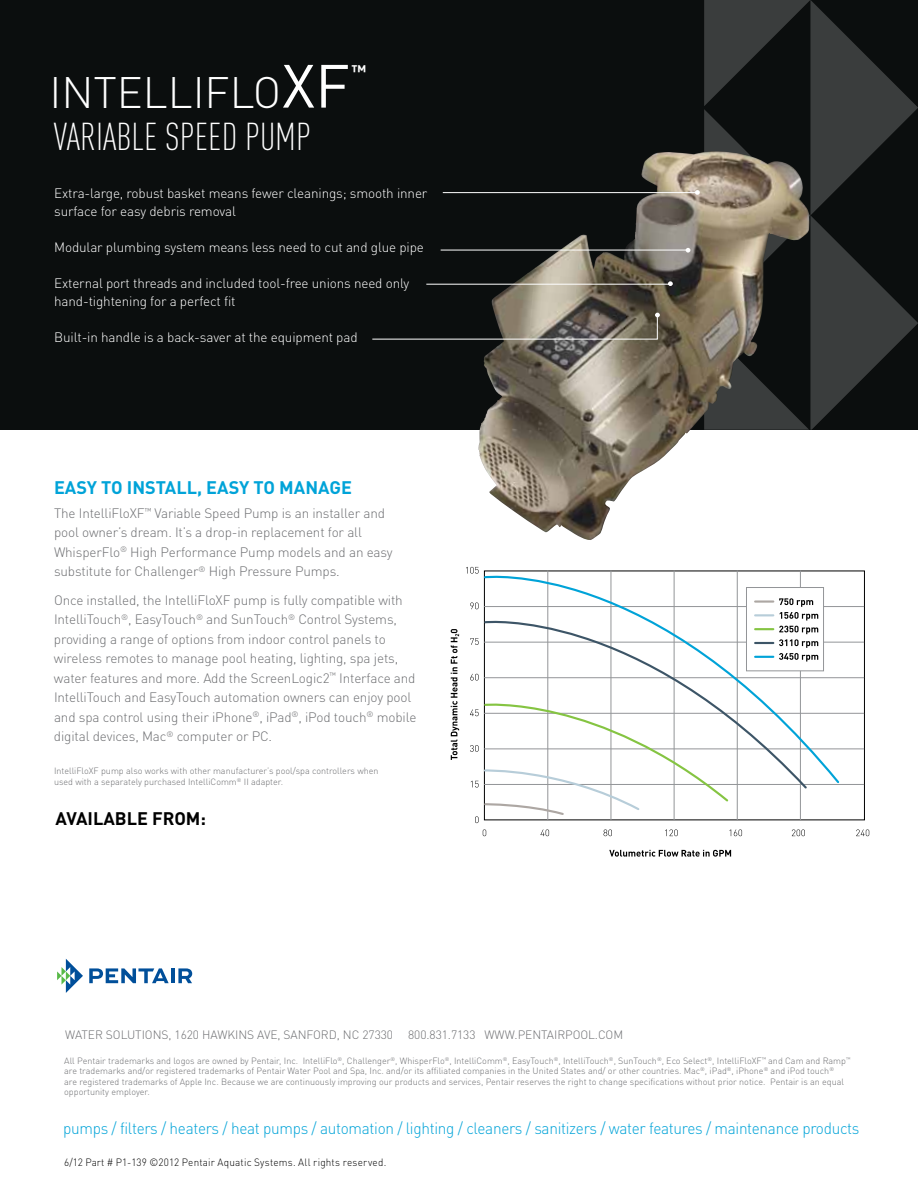
<style>
.page{position:relative;width:918px;height:1188px;background:#fff}
.page>*{position:absolute;margin:0;border:0;box-sizing:border-box;transform-origin:0 0}
.t1{font:300 43.5px "DIN Pro";color:#fff}
.t2{font:300 condensed 38.4px "DIN Pro";color:#fff}
.t3{font:700 18px "DIN Pro";color:#00a3d8}
.t4{font:700 18px "DIN Pro";color:#000}
.t5{font:700 16.65px "DIN Pro";color:#fff}
.t6{font:300 16.2px "DIN Pro";letter-spacing:-.02em;color:#00a3d8;scale:.95 1}
.t7{font:300 13.5px/19.5px "DIN Pro";letter-spacing:-.01em;color:#6d6e71}
.t8{font:300 13.5px/18px "DIN Pro";letter-spacing:-.01em;color:#fff}
.t9{font:300 12px "DIN Pro";letter-spacing:-.005em;color:#6d6e71}
.t10{font:300 10.5px "DIN Pro";letter-spacing:.02em;color:#000;scale:.95 1}
.t11{font:300 9px/10.5px "DIN Pro";color:#6d6e71}
.s1{font-weight:400;font-size:60px}
</style>
<div class="page">
<svg style="left:466px;top:567px;width:13px;height:7px"></svg>
<svg style="left:470px;top:603px;width:9px;height:6px"></svg>
<svg style="left:470px;top:638px;width:9px;height:7px"></svg>
<svg style="left:470px;top:674px;width:9px;height:7px"></svg>
<hr style="left:800px;top:571px;width:1px;height:249px;background:#939598">
<hr style="left:737px;top:571px;width:1px;height:249px;background:#939598">
<hr style="left:484px;top:606px;width:380px;height:1px;background:#939598">
<hr style="left:484px;top:642px;width:380px;height:1px;background:#939598">
<hr style="left:484px;top:677px;width:380px;height:1px;background:#939598">
<hr style="left:484px;top:713px;width:380px;height:1px;background:#939598">
<hr style="left:484px;top:749px;width:380px;height:1px;background:#939598">
<hr style="left:484px;top:784px;width:380px;height:1px;background:#939598">
<svg style="left:483px;top:570px;width:358px;height:214px"></svg>
<svg style="left:483px;top:607px;width:326px;height:184px"></svg>
<svg style="left:470px;top:696px;width:260px;height:127px"></svg>
<div style="left:746px;top:587px;width:78px;height:84px;background:#fff;border:1px solid #939598"></div>
<svg style="left:755px;top:614px;width:18px;height:2px"></svg>
<svg style="left:755px;top:628px;width:18px;height:2px"></svg>
<svg style="left:755px;top:642px;width:18px;height:2px"></svg>
<hr style="left:755px;top:600px;width:18px;height:3px;background:#ada7a3">
<svg style="left:755px;top:656px;width:18px;height:2px"></svg>
<svg style="left:609px;top:850px;width:122px;height:7px"></svg>
<svg style="left:451px;top:629px;width:8px;height:131px"></svg>
<svg style="left:483px;top:829px;width:3px;height:7px"></svg>
<svg style="left:541px;top:829px;width:8px;height:7px"></svg>
<svg style="left:604px;top:829px;width:8px;height:7px"></svg>
<svg style="left:665px;top:829px;width:13px;height:7px"></svg>
<svg style="left:730px;top:829px;width:12px;height:7px"></svg>
<svg style="left:792px;top:829px;width:13px;height:7px"></svg>
<svg style="left:856px;top:829px;width:13px;height:7px"></svg>
<svg style="left:779px;top:598px;width:39px;height:64px"></svg>
<svg style="left:57px;top:959px;width:26px;height:34px"></svg>
<svg style="left:89px;top:968px;width:80px;height:15px"></svg>
<hr style="left:171px;top:968px;width:4px;height:15px;background:#004f9a">
<svg style="left:178px;top:968px;width:14px;height:15px"></svg>
<div style="left:0;top:0;width:918px;height:430px;background:#0b0e0e"></div>
<img style="left:478px;top:152px;width:212px;height:381px">
<hr style="left:443px;top:192px;width:255px;height:1px;background:#fff">
<hr style="left:441px;top:250px;width:248px;height:1px;background:#fff">
<svg style="left:686px;top:0;width:232px;height:430px"></svg>
<hr style="left:426px;top:284px;width:243px;height:1px;background:#fff">
<svg style="left:668px;top:281px;width:5px;height:5px"></svg>
<svg style="left:372px;top:313px;width:288px;height:27px"></svg>
<h1 class="t1" style="left:49px;top:58px;width:302px">INTELLIFLO<span class="s1">XF</span></h1>
<h3 class="t5" style="left:351px;top:57px;width:17px">™</h3>
<h2 class="t2" style="left:54px;top:109px;width:259px">VARIABLE SPEED PUMP</h2>
<h3 class="t8" style="left:54px;top:183px;width:375px">Extra-large, robust basket means fewer cleanings; smooth inner surface for easy debris removal</h3>
<h3 class="t8" style="left:54px;top:237px;width:371px">Modular plumbing system means less need to cut and glue pipe</h3>
<h3 class="t8" style="left:54px;top:273px;width:357px">External port threads and included tool-free unions need only hand-tightening for a perfect fit</h3>
<h3 class="t8" style="left:54px;top:327px;width:305px">Built-in handle is a back-saver at the equipment pad</h3>
<h3 class="t3" style="left:54px;top:472px;width:300px">EASY TO INSTALL, EASY TO MANAGE</h3>
<h3 class="t7" style="left:54px;top:502px;width:340px">The IntelliFloXF<sup>™</sup> Variable Speed Pump is an installer and pool owner’s dream. It’s a drop-in replacement for all WhisperFlo<sup>®</sup> High Performance Pump models and an easy substitute for Challenger<sup>®</sup> High Pressure Pumps.</h3>
<p class="t7" style="left:54px;top:589px;width:364px">Once installed, the IntelliFloXF pump is fully compatible with IntelliTouch<sup>®</sup>, EasyTouch<sup>®</sup> and SunTouch<sup>®</sup> Control Systems, providing a range of options from indoor control panels to wireless remotes to manage pool heating, lighting, spa jets, water features and more. Add the ScreenLogic2<sup>™</sup> Interface and IntelliTouch and EasyTouch automation owners can enjoy pool and spa control using their iPhone<sup>®</sup>, iPad<sup>®</sup>, iPod touch<sup>®</sup> mobile digital devices, Mac<sup>®</sup> computer or PC.</p>
<p class="t11" style="left:54px;top:765px;width:326px">IntelliFloXF pump also works with other manufacturer’s pool/spa controllers when used with a separately purchased IntelliComm<sup>®</sup> II adapter.</p>
<h3 class="t4" style="left:56px;top:803px;width:152px">AVAILABLE FROM:</h3>
<h3 class="t9" style="left:65px;top:1026px;width:329px">WATER SOLUTIONS, 1620 HAWKINS AVE, SANFORD, NC 27330</h3>
<h3 class="t9" style="left:408px;top:1026px;width:217px">800.831.7133 WWW.PENTAIRPOOL.COM</h3>
<p class="t11" style="left:64px;top:1055px;width:788px">All Pentair trademarks and logos are owned by Pentair, Inc. IntelliFlo<sup>®</sup>, Challenger<sup>®</sup>, WhisperFlo<sup>®</sup>, IntelliComm<sup>®</sup>, EasyTouch<sup>®</sup>, IntelliTouch<sup>®</sup>, SunTouch<sup>®</sup>, Eco Select<sup>®</sup>, IntelliFloXF<sup>™</sup> and Cam and Ramp<sup>™ </sup>are trademarks and/or registered trademarks of Pentair Water Pool and Spa, Inc. and/or its affiliated companies in the United States and/ or other countries. Mac<sup>®</sup>, iPad<sup>®</sup>, iPhone<sup>®</sup> and iPod touch<sup>®<br></sup>are registered trademarks of Apple Inc. Because we are continuously improving our products and services, Pentair reserves the right to change specifications without prior notice. Pentair is an equal opportunity employer.</p>
<h3 class="t6" style="left:63px;top:1116px;width:840px">pumps / filters / heaters / heat pumps / automation / lighting / cleaners / sanitizers / water features / maintenance products</h3>
<p class="t10" style="left:64px;top:1154px;width:341px">6/12 Part # P1-139 ©2012 Pentair Aquatic Systems. All rights reserved.</p>
</div>
